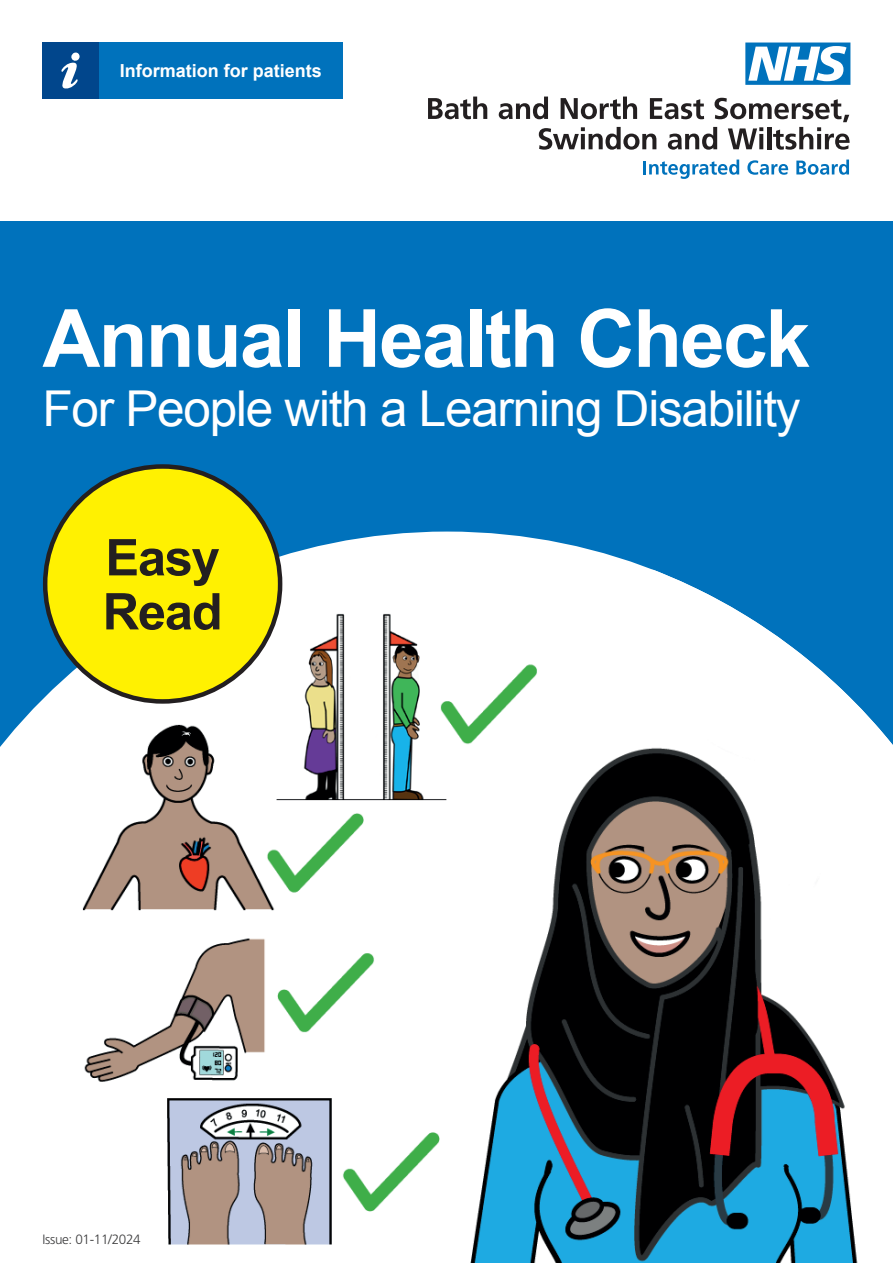
<style>
.page{position:relative;width:893px;height:1263px;background:#fff}
.page>*{position:absolute;margin:0;border:0;box-sizing:border-box;transform-origin:0 0}
.t1{font:700 80.4px "Arial";letter-spacing:-.025em;color:#fff}
.t2{font:700 50.7px/54px "Arial";letter-spacing:-.025em;color:#231f20}
.t3{font:49.5px "Arial";letter-spacing:-.025em;color:#fff}
.t4{font:700 18px "Arial";color:#fff}
.t5{font:300 13.5px "Frutiger LT Std";letter-spacing:-.025em;color:#3e3e3f}
</style>
<div class="page">
<div style="left:1px;top:221px;width:892px;height:1042px;background:#0072bc"></div>
<svg style="left:0;top:531px;width:654px;height:732px;fill:#fff"></svg>
<img style="left:82px;top:570px;width:811px;height:693px">
<div style="left:45px;top:466px;width:235px;height:235px;background:#fff101;border-radius:50%"></div>
<svg style="left:745px;top:43px;width:105px;height:42px"></svg>
<svg style="left:428px;top:97px;width:59px;height:22px"></svg>
<svg style="left:499px;top:97px;width:351px;height:53px"></svg>
<svg style="left:643px;top:160px;width:96px;height:19px"></svg>
<svg style="left:747px;top:160px;width:41px;height:15px"></svg>
<svg style="left:796px;top:160px;width:53px;height:15px"></svg>
<div style="left:99px;top:43px;width:244px;height:56px;background:#0072bc"></div>
<div style="left:43px;top:43px;width:56px;height:56px;background:#01468c"></div>
<svg style="left:61px;top:52px;width:19px;height:37px"></svg>
<p class="t4" style="left:120px;top:59px;width:204px">Information for patients</p>
<h1 class="t1" style="left:43px;top:286px;width:769px">Annual Health Check</h1>
<p class="t3" style="left:43px;top:376px;width:760px">For People with a Learning Disability</p>
<p class="t2" style="left:103px;top:532px;width:121px">Easy<br>Read</p>
<p class="t5" style="left:43px;top:1231px;width:100px">Issue: 01-11/2024</p>
</div>
